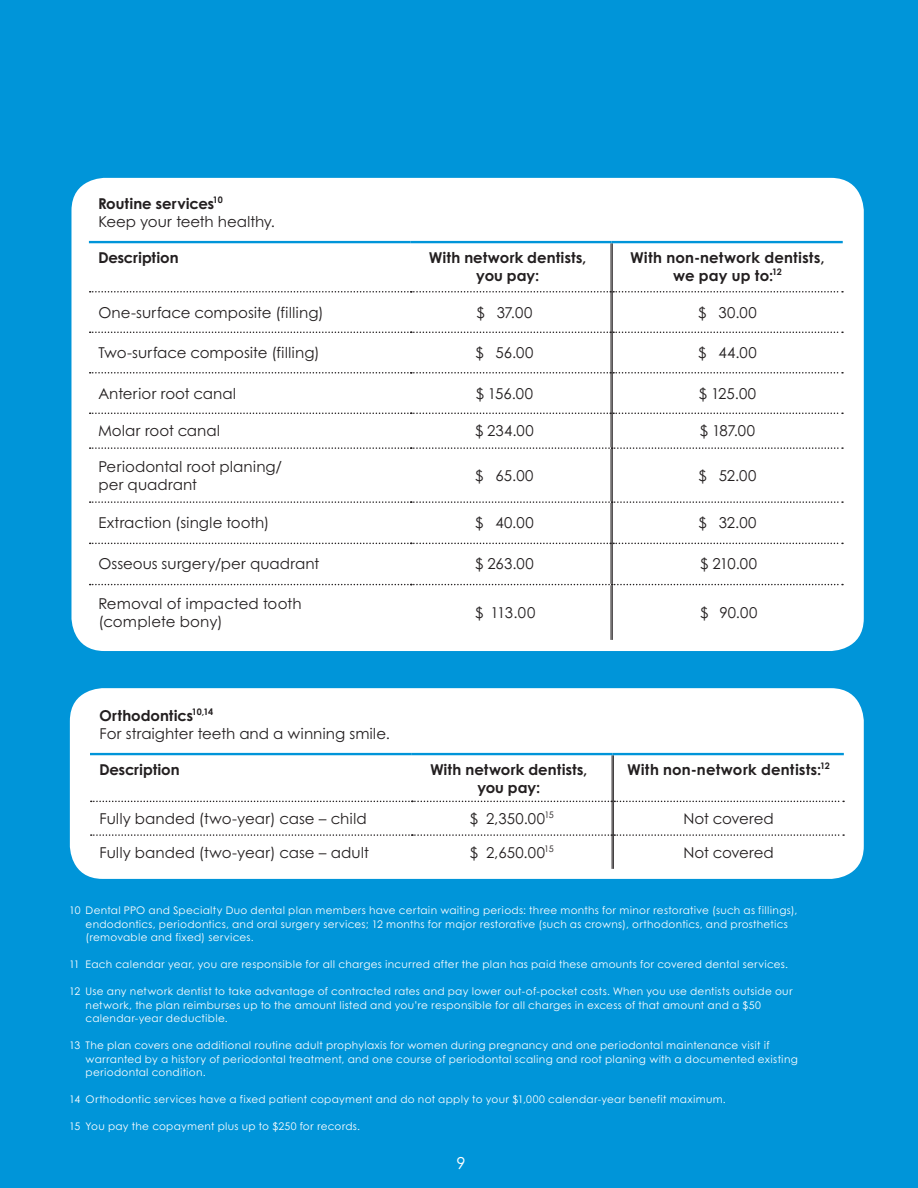
<style>
.page{position:relative;width:918px;height:1188px;background:#fff}
.page>*{position:absolute;margin:0;border:0;box-sizing:border-box;transform-origin:0 0}
.t1{font:16.5px "Century Gothic B";color:#fff}
.t2{font:15px/18px "Century Gothic B";color:#231f20}
.t3{font:700 15px/18px "Century Gothic B";letter-spacing:.005em;color:#231f20;text-align:center}
.t4{font:10.5px/13.5px "Century Gothic B";letter-spacing:.025em;color:#fff}
.s1{font-weight:700}
</style>
<div class="page">
<div style="left:2px;top:0;width:916px;height:1188px;background:#0095d9"></div>
<hr style="left:0;top:0;width:2px;height:1188px;background:#0095d9">
<div style="left:70px;top:177px;width:795px;height:475px;background:#fff;border-radius:34px"></div>
<svg style="left:90px;top:291px;width:753px;height:2px"></svg>
<svg style="left:90px;top:332px;width:753px;height:1px"></svg>
<svg style="left:90px;top:372px;width:753px;height:2px"></svg>
<svg style="left:90px;top:413px;width:753px;height:1px"></svg>
<svg style="left:90px;top:543px;width:753px;height:1px"></svg>
<hr style="left:611px;top:243px;width:1px;height:49px;background:#231f20">
<hr style="left:612px;top:243px;width:1px;height:49px;background:#231f20">
<hr style="left:89px;top:241px;width:322px;height:2px;background:#0095d9">
<hr style="left:411px;top:241px;width:201px;height:2px;background:#0095d9">
<hr style="left:612px;top:241px;width:231px;height:2px;background:#0095d9">
<hr style="left:611px;top:292px;width:1px;height:40px;background:#231f20">
<hr style="left:612px;top:292px;width:1px;height:40px;background:#231f20">
<hr style="left:611px;top:332px;width:1px;height:41px;background:#231f20">
<hr style="left:612px;top:332px;width:1px;height:41px;background:#231f20">
<hr style="left:611px;top:373px;width:1px;height:40px;background:#231f20">
<hr style="left:612px;top:373px;width:1px;height:40px;background:#231f20">
<hr style="left:611px;top:413px;width:1px;height:34px;background:#231f20">
<hr style="left:612px;top:413px;width:1px;height:34px;background:#231f20">
<hr style="left:611px;top:449px;width:1px;height:52px;background:#231f20">
<hr style="left:612px;top:449px;width:1px;height:52px;background:#231f20">
<hr style="left:611px;top:503px;width:1px;height:40px;background:#231f20">
<hr style="left:612px;top:503px;width:1px;height:40px;background:#231f20">
<hr style="left:611px;top:543px;width:1px;height:41px;background:#231f20">
<hr style="left:612px;top:543px;width:1px;height:41px;background:#231f20">
<hr style="left:611px;top:585px;width:1px;height:55px;background:#231f20">
<hr style="left:612px;top:585px;width:1px;height:55px;background:#231f20">
<svg style="left:90px;top:447px;width:753px;height:2px"></svg>
<svg style="left:90px;top:584px;width:753px;height:1px"></svg>
<svg style="left:90px;top:501px;width:753px;height:2px"></svg>
<div style="left:69px;top:687px;width:796px;height:193px;background:#fff;border-radius:34px"></div>
<div style="left:68px;top:686px;width:798px;height:195px;border:2px solid #0095d9;border-radius:34px"></div>
<svg style="left:91px;top:801px;width:753px;height:1px"></svg>
<svg style="left:91px;top:834px;width:753px;height:2px"></svg>
<hr style="left:612px;top:755px;width:1px;height:46px;background:#231f20">
<hr style="left:613px;top:755px;width:1px;height:46px;background:#231f20">
<hr style="left:90px;top:753px;width:322px;height:2px;background:#0095d9">
<hr style="left:412px;top:753px;width:201px;height:2px;background:#0095d9">
<hr style="left:613px;top:753px;width:231px;height:2px;background:#0095d9">
<hr style="left:612px;top:801px;width:1px;height:34px;background:#231f20">
<hr style="left:613px;top:801px;width:1px;height:34px;background:#231f20">
<hr style="left:612px;top:835px;width:1px;height:34px;background:#231f20">
<hr style="left:613px;top:835px;width:1px;height:34px;background:#231f20">
<h2 class="t2" style="left:98px;top:194px;width:178px"><span class="s1">Routine services</span><sup>10<br></sup>Keep your teeth healthy.</h2>
<h2 class="t3" style="left:98px;top:248px;width:82px">Description</h2>
<h2 class="t3" style="left:429px;top:248px;width:159px">With network dentists, you pay:</h2>
<h2 class="t3" style="left:631px;top:248px;width:195px">With non-network dentists, we pay up to:<sup>12</sup></h2>
<h2 class="t2" style="left:98px;top:303px;width:227px">One-surface composite (filling)</h2>
<h2 class="t2" style="left:477px;top:303px;width:57px">$ 37.00</h2>
<h2 class="t2" style="left:698px;top:303px;width:60px">$ 30.00</h2>
<h2 class="t2" style="left:98px;top:343px;width:223px">Two-surface composite (filling)</h2>
<h2 class="t2" style="left:475px;top:343px;width:60px">$ 56.00</h2>
<h2 class="t2" style="left:698px;top:343px;width:60px">$ 44.00</h2>
<h2 class="t2" style="left:98px;top:384px;width:139px">Anterior root canal</h2>
<h2 class="t2" style="left:476px;top:384px;width:59px">$ 156.00</h2>
<h2 class="t2" style="left:699px;top:384px;width:59px">$ 125.00</h2>
<h2 class="t2" style="left:98px;top:422px;width:123px">Molar root canal</h2>
<h2 class="t2" style="left:475px;top:422px;width:60px">$ 234.00</h2>
<h2 class="t2" style="left:700px;top:422px;width:57px">$ 187.00</h2>
<h2 class="t2" style="left:98px;top:457px;width:185px">Periodontal root planing/ per quadrant</h2>
<h2 class="t2" style="left:475px;top:466px;width:60px">$ 65.00</h2>
<h2 class="t2" style="left:699px;top:466px;width:59px">$ 52.00</h2>
<h2 class="t2" style="left:98px;top:514px;width:173px">Extraction (single tooth)</h2>
<h2 class="t2" style="left:475px;top:514px;width:60px">$ 40.00</h2>
<h2 class="t2" style="left:699px;top:514px;width:60px">$ 32.00</h2>
<h2 class="t2" style="left:98px;top:555px;width:222px">Osseous surgery/per quadrant</h2>
<h2 class="t2" style="left:475px;top:555px;width:60px">$ 263.00</h2>
<h2 class="t2" style="left:700px;top:555px;width:58px">$ 210.00</h2>
<h2 class="t2" style="left:98px;top:594px;width:205px">Removal of impacted tooth (complete bony)</h2>
<h2 class="t2" style="left:475px;top:603px;width:62px">$ 113.00</h2>
<h2 class="t2" style="left:700px;top:603px;width:59px">$ 90.00</h2>
<h2 class="t2" style="left:99px;top:706px;width:292px"><span class="s1">Orthodontics</span><sup>10,14<br></sup>For straighter teeth and a winning smile.</h2>
<h2 class="t3" style="left:99px;top:760px;width:82px">Description</h2>
<h2 class="t3" style="left:430px;top:760px;width:159px">With network dentists, you pay:</h2>
<h2 class="t3" style="left:627px;top:760px;width:204px">With non-network dentists:<sup>12</sup></h2>
<h2 class="t2" style="left:99px;top:809px;width:269px">Fully banded (two-year) case – child</h2>
<h2 class="t2" style="left:470px;top:809px;width:86px">$ 2,350.00<sup>15</sup></h2>
<h2 class="t2" style="left:683px;top:809px;width:92px">Not covered</h2>
<h2 class="t2" style="left:99px;top:843px;width:271px">Fully banded (two-year) case – adult</h2>
<h2 class="t2" style="left:470px;top:843px;width:85px">$ 2,650.00<sup>15</sup></h2>
<h2 class="t2" style="left:683px;top:843px;width:92px">Not covered</h2>
<p class="t4" style="left:86px;top:904px;width:713px;text-indent:-16px">10 Dental PPO and Specialty Duo dental plan members have certain waiting periods: three months for minor restorative (such as fillings), endodontics, periodontics, and oral surgery services; 12 months for major restorative (such as crowns), orthodontics, and prosthetics (removable and fixed) services.</p>
<p class="t4" style="left:69px;top:958px;width:721px">11 Each calendar year, you are responsible for all charges incurred after the plan has paid these amounts for covered dental services.</p>
<p class="t4" style="left:86px;top:985px;width:709px;text-indent:-16px">12 Use any network dentist to take advantage of contracted rates and pay lower out-of-pocket costs. When you use dentists outside our network, the plan reimburses up to the amount listed and you’re responsible for all charges in excess of that amount and a $50 calendar-year deductible.</p>
<p class="t4" style="left:86px;top:1039px;width:714px;text-indent:-17px">13 The plan covers one additional routine adult prophylaxis for women during pregnancy and one periodontal maintenance visit if warranted by a history of periodontal treatment, and one course of periodontal scaling and root planing with a documented existing periodontal condition.</p>
<p class="t4" style="left:69px;top:1093px;width:658px">14 Orthodontic services have a fixed patient copayment and do not apply to your $1,000 calendar-year benefit maximum.</p>
<p class="t4" style="left:69px;top:1120px;width:293px">15 You pay the copayment plus up to $250 for records.</p>
<h1 class="t1" style="left:457px;top:1153px;width:11px">9</h1>
</div>
